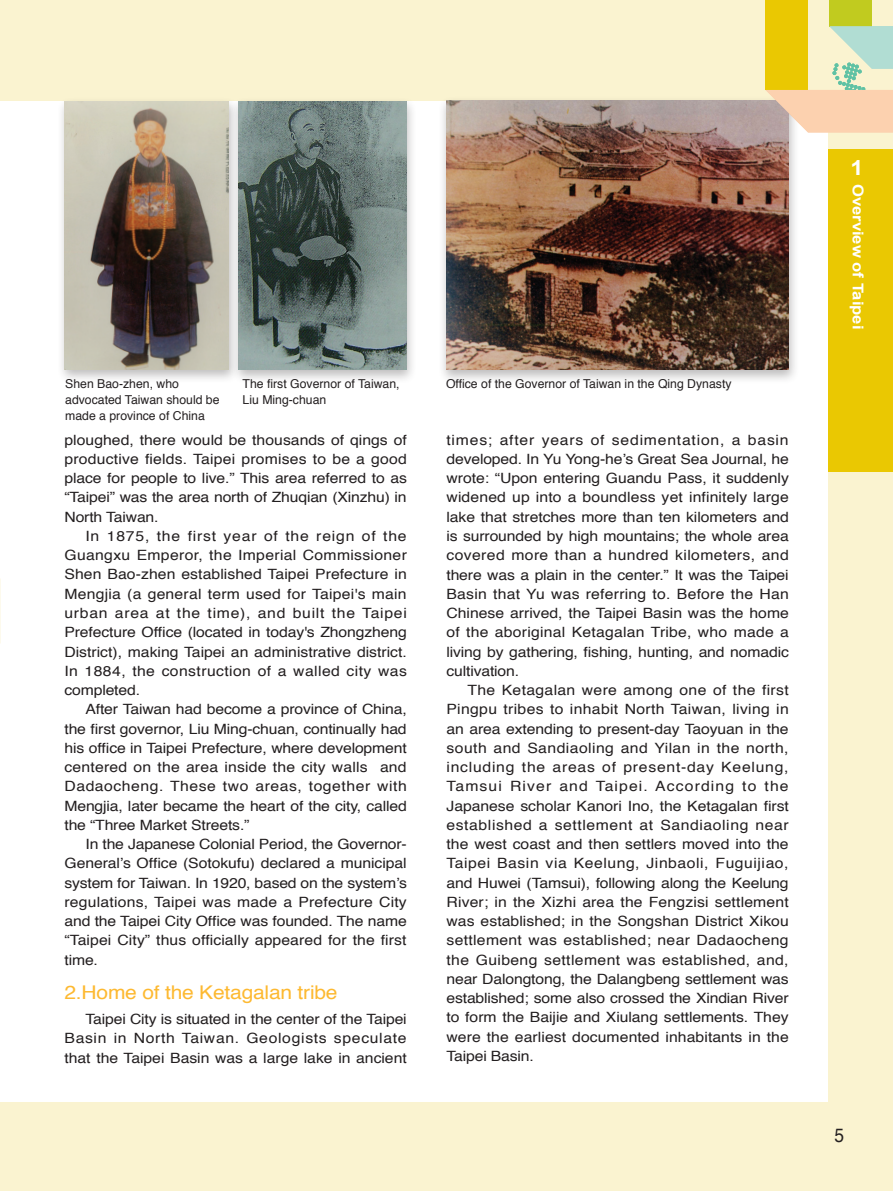
<style>
.page{position:relative;width:893px;height:1191px;background:#faf3d0}
.page>*{position:absolute;margin:0;border:0;box-sizing:border-box;transform-origin:0 0}
.t1{font:700 20.82px "Arial";color:#fff;scale:1.12 1}
.t2{font:19.25px "Helvetica";color:#231f20;scale:.9 1}
.t3{font:18.9px "Helvetica";letter-spacing:-.01em;color:#fdb931;scale:1.11 1}
.t4{font:700 14.88px "Arial";color:#fff;scale:1.12 1}
.t5{font:14.17px/19.2px "Helvetica";letter-spacing:-.01em;color:#231f20;text-align:justify;scale:1.11 1}
.t6{font:12.25px/15.8px "Helvetica";color:#231f20}
</style>
<div class="page">
<div style="left:0;top:101px;width:828px;height:1000px;background:#fff"></div>
<div style="left:828px;top:149px;width:65px;height:322px;background:#eac802"></div>
<div style="left:231px;top:97px;width:186px;height:287px;background:#231f20;opacity:.3"></div>
<img style="left:240px;top:102px;width:166px;height:267px">
<div style="left:56px;top:97px;width:184px;height:287px;background:#231f20;opacity:.3"></div>
<img style="left:64px;top:102px;width:165px;height:268px">
<div style="left:438px;top:96px;width:361px;height:288px;background:#231f20;opacity:.3"></div>
<img style="left:446px;top:100px;width:342px;height:270px">
<div style="left:765px;top:0;width:43px;height:90px;background:#eac802"></div>
<div style="left:829px;top:0;width:43px;height:26px;background:#c1cb1f"></div>
<svg style="left:765px;top:26px;width:128px;height:106px"></svg>
<p class="t6" style="left:65px;top:376px;width:156px">Shen Bao-zhen, who advocated Taiwan should be made a province of China</p>
<p class="t6" style="left:243px;top:376px;width:159px">The first Governor of Taiwan,<br>Liu Ming-chuan</p>
<p class="t6" style="left:446px;top:376px;width:287px">Office of the Governor of Taiwan in the Qing Dynasty</p>
<p class="t5" style="left:64px;top:430px;width:310px">ploughed, there would be thousands of qings of productive fields. Taipei promises to be a good place for people to live.” This area referred to as “Taipei” was the area north of Zhuqian (Xinzhu) in North Taiwan.</p>
<p class="t5" style="left:64px;top:527px;width:310px;text-indent:21px">In 1875, the first year of the reign of the Guangxu Emperor, the Imperial Commissioner Shen Bao-zhen established Taipei Prefecture in Mengjia (a general term used for Taipei's main urban area at the time), and built the Taipei Prefecture Office (located in today's Zhongzheng District), making Taipei an administrative district.<br>In 1884, the construction of a walled city was completed.</p>
<p class="t5" style="left:64px;top:700px;width:310px;text-indent:21px">After Taiwan had become a province of China, the first governor, Liu Ming-chuan, continually had his office in Taipei Prefecture, where development centered on the area inside the city walls and Dadaocheng. These two areas, together with Mengjia, later became the heart of the city, called the “Three Market Streets.”</p>
<p class="t5" style="left:64px;top:835px;width:310px;text-indent:21px">In the Japanese Colonial Period, the Governor-General’s Office (Sotokufu) declared a municipal system for Taiwan. In 1920, based on the system’s regulations, Taipei was made a Prefecture City and the Taipei City Office was founded. The name “Taipei City” thus officially appeared for the first time.</p>
<h3 class="t3" style="left:64px;top:977px;width:248px">2.Home of the Ketagalan tribe</h3>
<p class="t5" style="left:64px;top:1009px;width:310px;text-indent:21px">Taipei City is situated in the center of the Taipei Basin in North Taiwan. Geologists speculate that the Taipei Basin was a large lake in ancient</p>
<p class="t5" style="left:446px;top:430px;width:310px">times; after years of sedimentation, a basin developed. In Yu Yong-he’s Great Sea Journal, he wrote: “Upon entering Guandu Pass, it suddenly widened up into a boundless yet infinitely large lake that stretches more than ten kilometers and is surrounded by high mountains; the whole area covered more than a hundred kilometers, and there was a plain in the center.” It was the Taipei Basin that Yu was referring to. Before the Han Chinese arrived, the Taipei Basin was the home of the aboriginal Ketagalan Tribe, who made a living by gathering, fishing, hunting, and nomadic cultivation.</p>
<p class="t5" style="left:446px;top:681px;width:310px;text-indent:21px">The Ketagalan were among one of the first Pingpu tribes to inhabit North Taiwan, living in an area extending to present-day Taoyuan in the south and Sandiaoling and Yilan in the north, including the areas of present-day Keelung, Tamsui River and Taipei. According to the Japanese scholar Kanori Ino, the Ketagalan first established a settlement at Sandiaoling near the west coast and then settlers moved into the Taipei Basin via Keelung, Jinbaoli, Fuguijiao, and Huwei (Tamsui), following along the Keelung River; in the Xizhi area the Fengzisi settlement was established; in the Songshan District Xikou settlement was established; near Dadaocheng the Guibeng settlement was established, and, near Dalongtong, the Dalangbeng settlement was established; some also crossed the Xindian River to form the Baijie and Xiulang settlements. They were the earliest documented inhabitants in the Taipei Basin.</p>
<h1 class="t1" style="left:850px;top:154px;width:13px">1</h1>
<p class="t4" style="left:868px;top:184px;width:132px;rotate:90deg">Overview of Taipei</p>
<h2 class="t2" style="left:834px;top:1120px;width:12px">5</h2>
</div>
